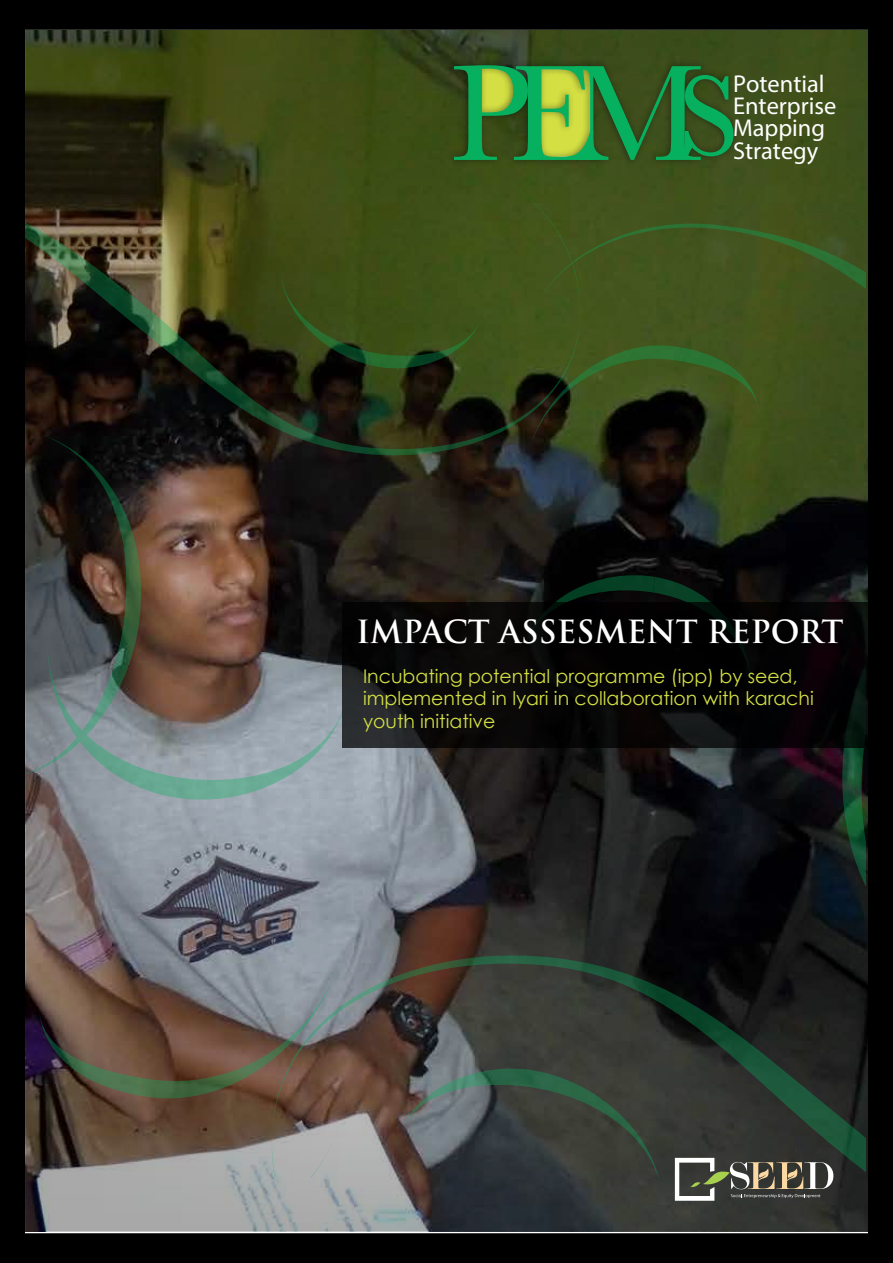
<style>
.page{position:relative;width:893px;height:1263px;background:#fff}
.page>*{position:absolute;margin:0;border:0;box-sizing:border-box;transform-origin:0 0}
.t1{font:700 31.05px "Trajan Pro";color:#fff}
.t2{font:24.45px/22.2px "Myriad Pro";color:#fff}
.t3{font:18.9px/22.6px "Century Gothic";color:#d3df43}
</style>
<div class="page">
<img style="left:0;top:0;width:893px;height:1263px">
<img style="left:398px;top:11px;width:388px;height:203px">
<svg style="left:454px;top:65px;width:279px;height:95px;background:#408638"></svg>
<div style="left:342px;top:602px;width:526px;height:145px;background:#000"></div>
<p class="t2" style="left:733px;top:72px;width:105px">Potential<br>Enterprise<br>Mapping<br>Strategy</p>
<h1 class="t1" style="left:356px;top:612px;width:489px">IMPACT ASSESMENT REPORT</h1>
<p class="t3" style="left:363px;top:664px;width:452px">Incubating potential programme (ipp) by seed, implemented in lyari in collaboration with karachi youth initiative</p>
</div>
